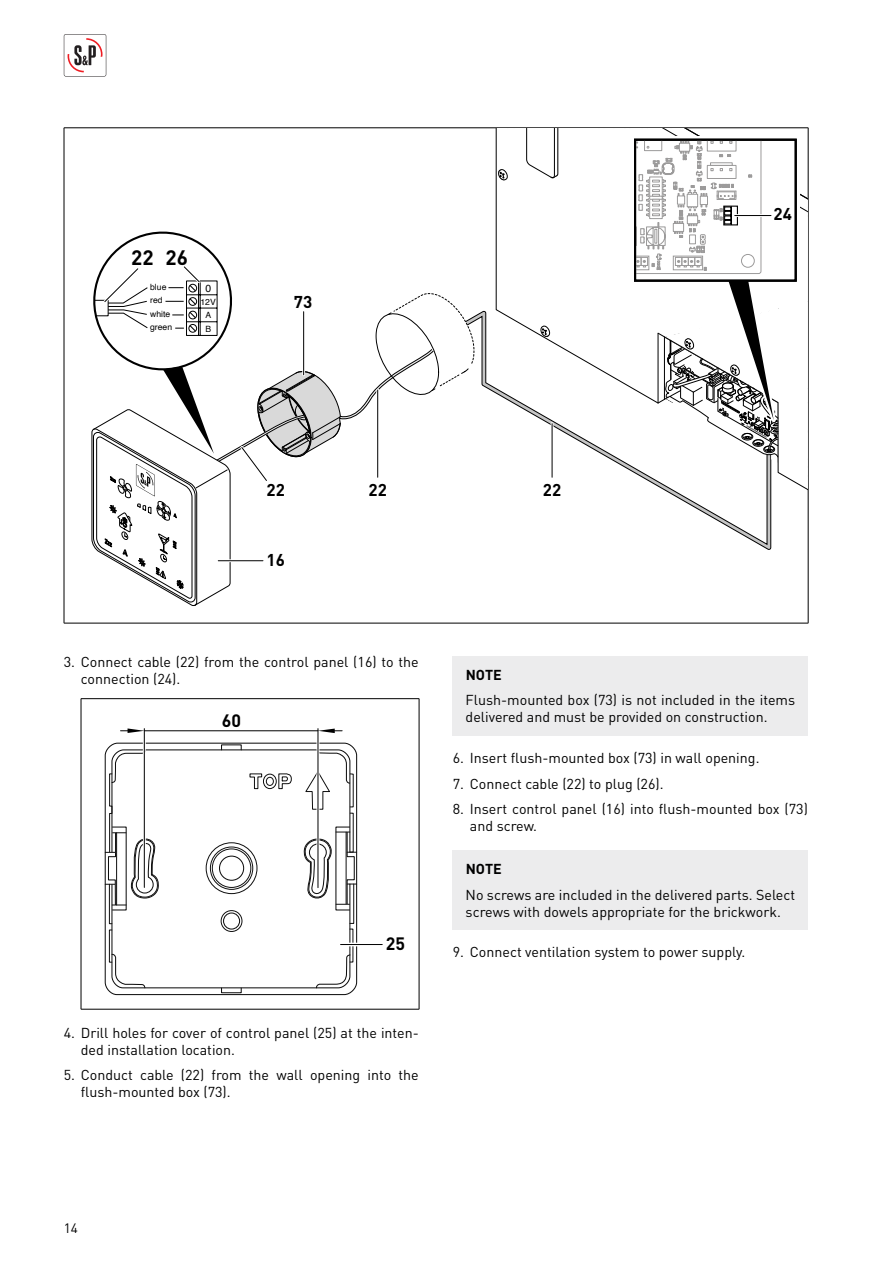
<style>
.page{position:relative;width:893px;height:1263px;background:#fff}
.page>*{position:absolute;margin:0;border:0;box-sizing:border-box;transform-origin:0 0}
.t1{font:700 20.7px "DIN Pro";color:#000}
.t2{font:700 17.7px "DIN Pro";color:#000}
.t3{font:700 16.95px "DIN Pro";color:#000}
.t4{font:14.25px/17.1px "DIN Pro";color:#000}
.t5{font:700 14.25px "DIN Pro";letter-spacing:.01em;color:#000}
.t6{font:13.5px "DIN Pro";color:#000}
.t7{font:10.35px "Helvetica";color:#000}
.t8{font:8.55px/13.5px "Helvetica";color:#000}
</style>
<div class="page">
<svg style="left:64px;top:34px;width:42px;height:43px"></svg>
<hr style="left:64px;top:128px;width:744px;height:1px;background:#000">
<hr style="left:64px;top:128px;width:1px;height:495px;background:#000">
<hr style="left:808px;top:128px;width:1px;height:495px;background:#000">
<hr style="left:64px;top:623px;width:744px;height:1px;background:#000">
<svg style="left:477px;top:311px;width:18px;height:82px"></svg>
<svg style="left:496px;top:128px;width:312px;height:427px"></svg>
<div style="left:634px;top:139px;width:163px;height:143px;border:2px solid #000"></div>
<hr style="left:735px;top:214px;width:36px;height:3px;background:#fff">
<hr style="left:735px;top:215px;width:36px;height:1px;background:#000">
<svg style="left:91px;top:231px;width:386px;height:375px"></svg>
<hr style="left:376px;top:390px;width:3px;height:87px;background:#fff">
<hr style="left:377px;top:390px;width:1px;height:87px;background:#000">
<hr style="left:551px;top:424px;width:2px;height:53px;background:#fff">
<hr style="left:552px;top:424px;width:1px;height:53px;background:#000">
<hr style="left:81px;top:698px;width:338px;height:1px;background:#000">
<hr style="left:81px;top:699px;width:1px;height:310px;background:#000">
<hr style="left:419px;top:699px;width:1px;height:310px;background:#000">
<hr style="left:81px;top:1009px;width:338px;height:1px;background:#000">
<svg style="left:104px;top:742px;width:254px;height:253px"></svg>
<div style="left:221px;top:987px;width:21px;height:6px;border:1px solid #0f0f0f"></div>
<svg style="left:105px;top:749px;width:252px;height:240px"></svg>
<hr style="left:126px;top:833px;width:1px;height:72px;background:#0f0f0f">
<hr style="left:341px;top:943px;width:41px;height:3px;background:#fff">
<hr style="left:341px;top:944px;width:41px;height:1px;background:#000">
<hr style="left:143px;top:729px;width:3px;height:158px;background:#fff">
<hr style="left:316px;top:729px;width:3px;height:158px;background:#fff">
<hr style="left:144px;top:729px;width:1px;height:158px;background:#000">
<hr style="left:318px;top:729px;width:1px;height:159px;background:#000">
<svg style="left:318px;top:728px;width:24px;height:5px"></svg>
<svg style="left:121px;top:728px;width:23px;height:5px"></svg>
<hr style="left:144px;top:730px;width:174px;height:1px;background:#000">
<div style="left:453px;top:656px;width:355px;height:79px;background:#ececed"></div>
<div style="left:453px;top:850px;width:355px;height:79px;background:#ececed"></div>
<h1 class="t1" style="left:131px;top:250px;width:58px">22 26</h1>
<p class="t8" style="left:150px;top:280px;width:18px">blue</p>
<p class="t8" style="left:150px;top:308px;width:24px">white green</p>
<p class="t8" style="left:150px;top:294px;width:14px">red</p>
<p class="t7" style="left:206px;top:284px;width:7px">0</p>
<p class="t8" style="left:200px;top:295px;width:17px;text-align:center">12V<br>A<br>B</p>
<p class="t3" style="left:294px;top:296px;width:20px">73</p>
<p class="t3" style="left:267px;top:483px;width:20px">22</p>
<p class="t3" style="left:368px;top:483px;width:20px">22</p>
<p class="t3" style="left:543px;top:483px;width:20px">22</p>
<p class="t3" style="left:267px;top:553px;width:20px">16</p>
<p class="t3" style="left:773px;top:208px;width:20px">24</p>
<p class="t4" style="left:81px;top:655px;width:340px;text-indent:-17px">3. Connect cable (22) from the control panel (16) to the connection (24).</p>
<p class="t2" style="left:222px;top:714px;width:21px">60</p>
<p class="t2" style="left:386px;top:937px;width:21px">25</p>
<p class="t4" style="left:81px;top:1025px;width:340px;text-indent:-17px">4. Drill holes for cover of control panel (25) at the inten&shy;ded installation location.</p>
<p class="t4" style="left:81px;top:1068px;width:340px;text-indent:-17px">5. Conduct cable (22) from the wall opening into the flush-mounted box (73).</p>
<p class="t5" style="left:466px;top:669px;width:38px">NOTE</p>
<p class="t4" style="left:466px;top:693px;width:331px">Flush-mounted box (73) is not included in the items delivered and must be provided on construction.</p>
<p class="t4" style="left:453px;top:751px;width:308px">6. Insert flush-mounted box (73) in wall opening.</p>
<p class="t4" style="left:453px;top:777px;width:212px">7. Connect cable (22) to plug (26).</p>
<p class="t4" style="left:470px;top:802px;width:340px;text-indent:-17px">8. Insert control panel (16) into flush-mounted box (73) and screw.</p>
<p class="t5" style="left:466px;top:864px;width:38px">NOTE</p>
<p class="t4" style="left:466px;top:887px;width:331px">No screws are included in the delivered parts. Select screws with dowels appropriate for the brickwork.</p>
<p class="t4" style="left:453px;top:945px;width:294px">9. Connect ventilation system to power supply.</p>
<p class="t6" style="left:64px;top:1223px;width:16px">14</p>
</div>
